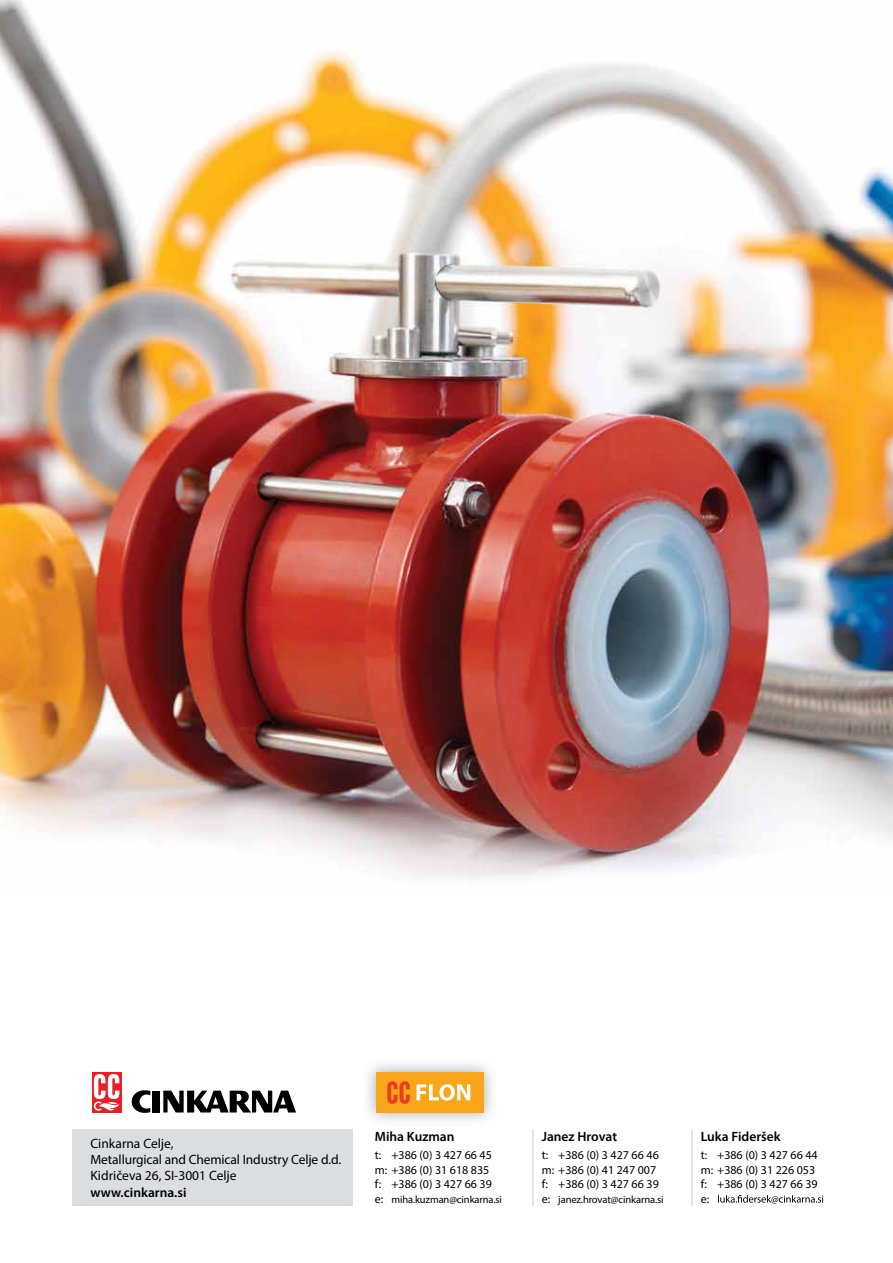
<style>
.page{position:relative;width:893px;height:1263px;background:#fff}
.page>*{position:absolute;margin:0;border:0;box-sizing:border-box;transform-origin:0 0}
.t1{font:13.5px/16.2px "Myriad Pro";letter-spacing:-.01em;color:#000}
.t2{font:600 13.5px "Myriad Pro";color:#000}
.t3{font:12px/14.4px "Myriad Pro";color:#000}
.t4{font:10.5px "Myriad Pro";letter-spacing:-.01em;color:#000}
.s1{font-size:12px}
</style>
<div class="page">
<svg style="left:92px;top:1072px;width:29px;height:40px"></svg>
<svg style="left:94px;top:1074px;width:25px;height:37px"></svg>
<svg style="left:163px;top:1090px;width:133px;height:22px"></svg>
<div style="left:153px;top:1090px;width:7px;height:22px;background:#000"></div>
<svg style="left:132px;top:1090px;width:18px;height:23px"></svg>
<div style="left:73px;top:1129px;width:280px;height:77px;background:#dcddde"></div>
<svg style="left:368px;top:1064px;width:124px;height:57px;fill:#eae9e9"></svg>
<div style="left:376px;top:1072px;width:107px;height:41px;background:#faa61a"></div>
<svg style="left:417px;top:1084px;width:53px;height:16px"></svg>
<svg style="left:387px;top:1081px;width:23px;height:23px"></svg>
<hr style="left:532px;top:1129px;width:2px;height:77px;background:#dcddde">
<hr style="left:691px;top:1129px;width:2px;height:77px;background:#dcddde">
<svg style="left:718px;top:1195px;width:105px;height:8px"></svg>
<img style="left:0;top:0;width:893px;height:878px">
<p class="t1" style="left:90px;top:1135px;width:252px">Cinkarna Celje,<br>Metallurgical and Chemical Industry Celje d.d.<br>Kidričeva 26, SI-3001 Celje</p>
<p class="t2" style="left:90px;top:1183px;width:98px">www.cinkarna.si</p>
<p class="t2" style="left:375px;top:1127px;width:81px">Miha Kuzman</p>
<p class="t3" style="left:375px;top:1148px;width:119px">t: +386 (0) 3 427 66 45 m: +386 (0) 31 618 835 f: +386 (0) 3 427 66 39</p>
<p class="t4" style="left:375px;top:1192px;width:129px"><span class="s1">e:</span> miha.kuzman@cinkarna.si</p>
<p class="t2" style="left:542px;top:1127px;width:77px">Janez Hrovat</p>
<p class="t3" style="left:542px;top:1148px;width:119px">t: +386 (0) 3 427 66 46 m: +386 (0) 41 247 007 f: +386 (0) 3 427 66 39</p>
<p class="t4" style="left:542px;top:1192px;width:123px"><span class="s1">e:</span> janez.hrovat@cinkarna.si</p>
<p class="t2" style="left:701px;top:1127px;width:81px">Luka Fideršek</p>
<p class="t3" style="left:701px;top:1148px;width:119px">t: +386 (0) 3 427 66 44 m: +386 (0) 31 226 053 f: +386 (0) 3 427 66 39 e:</p>
</div>
